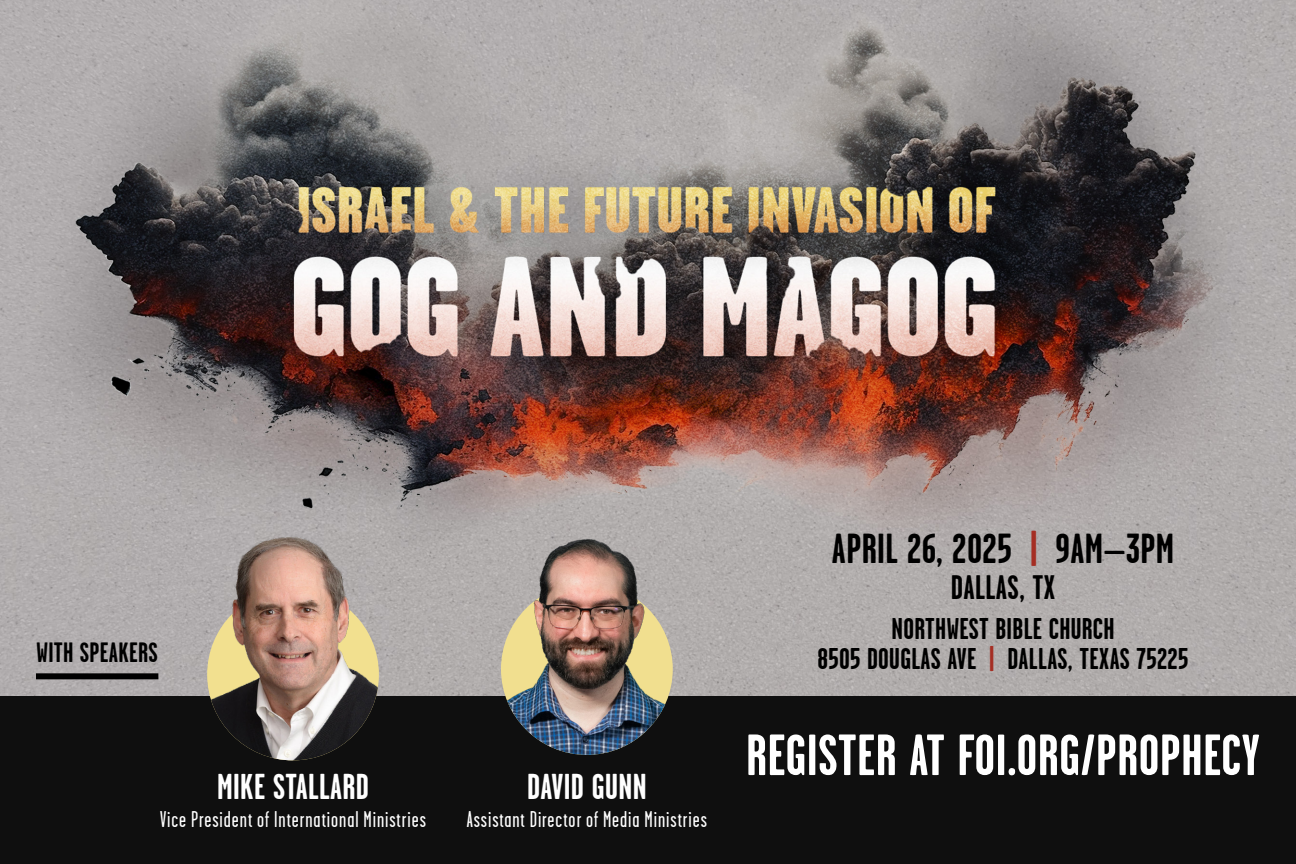
<style>
.page{position:relative;width:1296px;height:864px;background:#fff}
.page>*{position:absolute;margin:0;border:0;box-sizing:border-box;transform-origin:0 0}
.t1{font:700 58px "Garage Gothic";letter-spacing:.01em;color:#fff}
.t2{font:700 42px "Garage Gothic";letter-spacing:.01em;color:#000}
.t3{font:700 36px "Garage Gothic";letter-spacing:.01em;color:#fff}
.t4{font:700 34px "Garage Gothic";letter-spacing:.01em;color:#000}
.t5{font:700 30px/30px "Garage Gothic";letter-spacing:.01em;color:#000;text-align:center}
.t6{font:700 28px "Garage Gothic";letter-spacing:.01em;color:#000}
.t7{font:22.8px "Garage Gothic";letter-spacing:.04em;color:#fff;scale:1.05 1}
.s1{color:#a52e23}
</style>
<div class="page">
<img style="left:0;top:0;width:1296px;height:696px">
<div style="left:0;top:696px;width:1296px;height:168px;background:#0f0f0f"></div>
<div style="left:36px;top:673px;width:122px;height:6px;background:#000"></div>
<img style="left:207px;top:589px;width:172px;height:171px;border-radius:86px">
<img style="left:501px;top:583px;width:172px;height:172px;border-radius:86px">
<img style="left:501px;top:522px;width:164px;height:132px">
<img style="left:207px;top:527px;width:172px;height:146px">
<p class="t6" style="left:37px;top:637px;width:123px">WITH SPEAKERS</p>
<p class="t3" style="left:217px;top:767px;width:153px">MIKE STALLARD</p>
<p class="t7" style="left:160px;top:807px;width:255px">Vice President of International Ministries</p>
<p class="t7" style="left:467px;top:807px;width:230px">Assistant Director of Media Ministries</p>
<p class="t3" style="left:527px;top:767px;width:121px">DAVID GUNN</p>
<p class="t2" style="left:832px;top:526px;width:344px">APRIL 26, 2025 <span class="s1">|</span> 9AM–3PM</p>
<p class="t4" style="left:951px;top:569px;width:106px">DALLAS, TX</p>
<p class="t5" style="left:818px;top:614px;width:372px">NORTHWEST BIBLE CHURCH<br>8505 DOUGLAS AVE <span class="s1">|</span> DALLAS, TEXAS 75225</p>
<p class="t1" style="left:746px;top:724px;width:515px">REGISTER AT FOI.ORG/PROPHECY</p>
</div>
